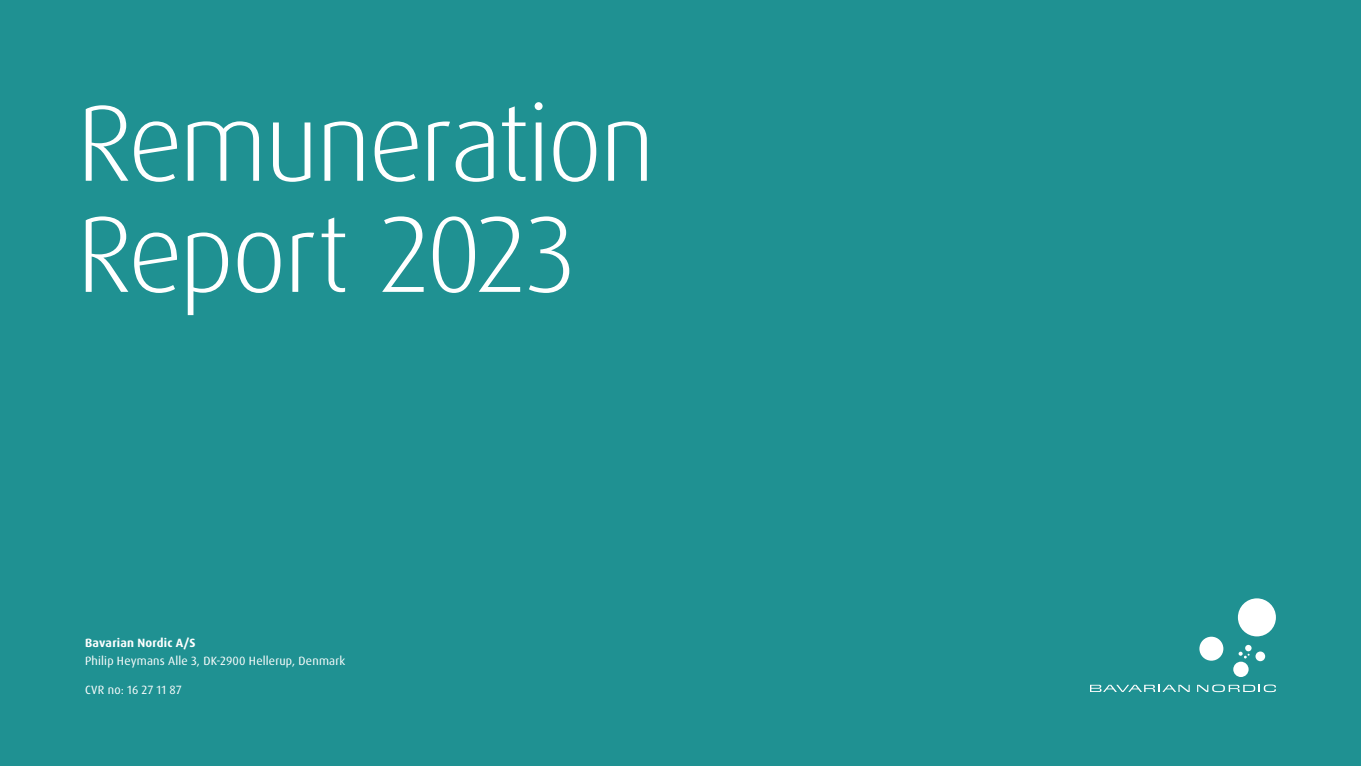
<style>
.page{position:relative;width:1361px;height:766px;background:#fff}
.page>*{position:absolute;margin:0;border:0;box-sizing:border-box;transform-origin:0 0}
.t1{font:300 108px/111px "Dax OT";letter-spacing:-.03em;color:#fff}
.t2{font:12px "Dax OT";letter-spacing:.015em;color:#fff}
.t3{font:700 12px "Dax OT";letter-spacing:.02em;color:#fff}
</style>
<div class="page">
<div style="left:0;top:0;width:1361px;height:765px;background:#1f9192"></div>
<svg style="left:1090px;top:684px;width:99px;height:7px"></svg>
<svg style="left:1197px;top:684px;width:79px;height:8px"></svg>
<div style="left:1199px;top:636px;width:24px;height:24px;background:#fff;border-radius:50%"></div>
<div style="left:1233px;top:661px;width:15px;height:15px;background:#fff;border-radius:50%"></div>
<div style="left:1255px;top:651px;width:10px;height:10px;background:#fff;border-radius:50%"></div>
<svg style="left:1245px;top:644px;width:6px;height:7px"></svg>
<svg style="left:1238px;top:651px;width:11px;height:7px"></svg>
<div style="left:1238px;top:598px;width:38px;height:38px;background:#fff;border-radius:50%"></div>
<h1 class="t1" style="left:77px;top:89px;width:580px">Remuneration<br>Report 2023</h1>
<p class="t3" style="left:85px;top:635px;width:112px">Bavarian Nordic A/S</p>
<p class="t2" style="left:85px;top:653px;width:262px">Philip Heymans Alle 3, DK-2900 Hellerup, Denmark</p>
<p class="t2" style="left:85px;top:682px;width:98px">CVR no: 16 27 11 87</p>
</div>
